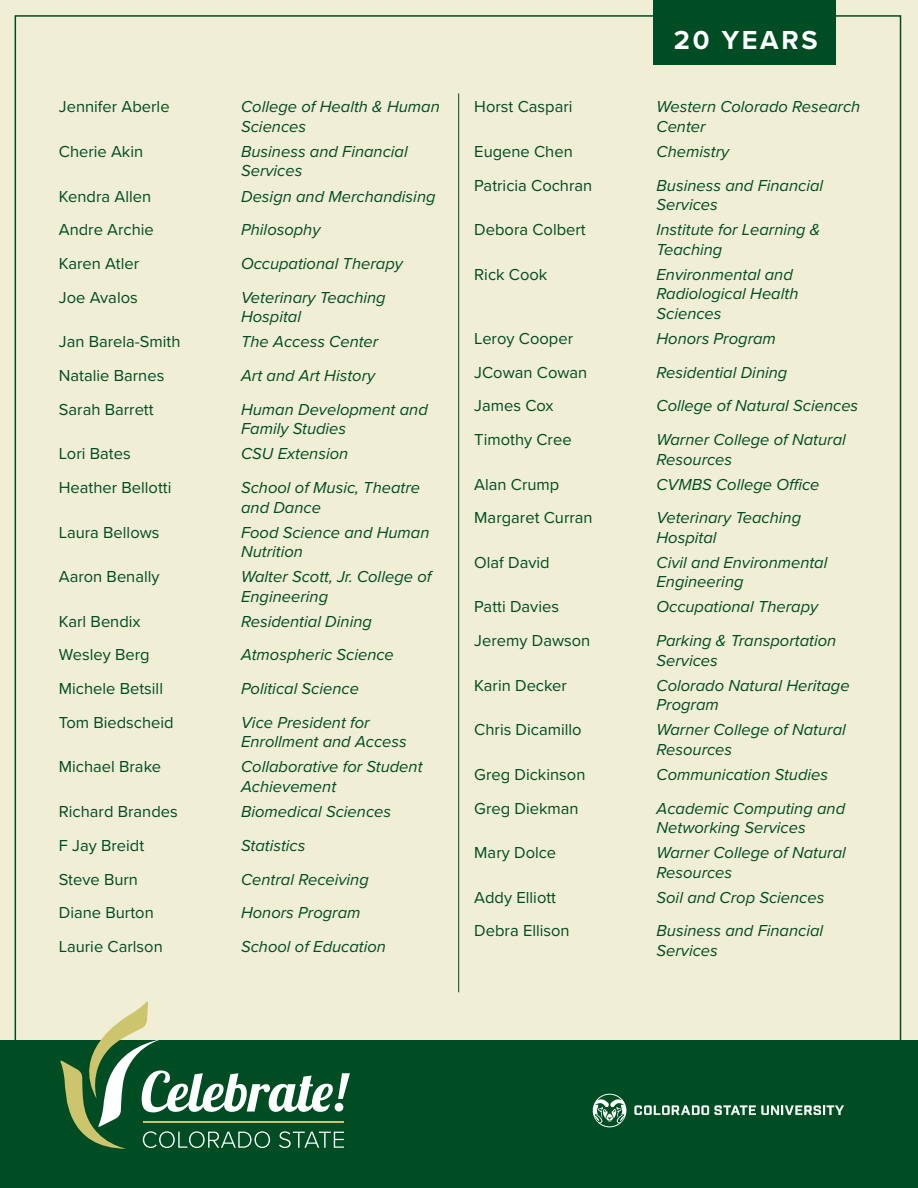
<style>
.page{position:relative;width:918px;height:1188px;background:#f0eed4}
.page>*{position:absolute;margin:0;border:0;box-sizing:border-box;transform-origin:0 0}
.t1{font:700 27px "Proxima Nova";letter-spacing:.1em;color:#fff}
.t2{font:italic 16.5px/19.5px "Proxima Nova";color:#004c23}
.t3{font:16.5px "Proxima Nova";color:#004c23}
</style>
<div class="page">
<div style="left:0;top:1040px;width:918px;height:148px;background:#004c23"></div>
<div style="left:653px;top:0;width:183px;height:65px;background:#004c23"></div>
<svg style="left:60px;top:1001px;width:290px;height:148px"></svg>
<svg style="left:634px;top:1105px;width:210px;height:10px"></svg>
<svg style="left:593px;top:1094px;width:33px;height:33px"></svg>
<hr style="left:458px;top:93px;width:1px;height:899px;background:#004c23">
<p class="t3" style="left:59px;top:95px;width:112px">Jennifer Aberle</p>
<p class="t2" style="left:241px;top:96px;width:200px">College of Health &amp; Human<br>Sciences</p>
<p class="t3" style="left:59px;top:139px;width:86px">Cherie Akin</p>
<p class="t2" style="left:241px;top:141px;width:168px">Business and Financial<br>Services</p>
<p class="t3" style="left:59px;top:184px;width:94px">Kendra Allen</p>
<p class="t2" style="left:241px;top:186px;width:196px">Design and Merchandising</p>
<p class="t3" style="left:59px;top:217px;width:97px">Andre Archie</p>
<p class="t2" style="left:241px;top:219px;width:81px">Philosophy</p>
<p class="t3" style="left:59px;top:251px;width:82px">Karen Atler</p>
<p class="t2" style="left:241px;top:253px;width:163px">Occupational Therapy</p>
<p class="t3" style="left:59px;top:285px;width:80px">Joe Avalos</p>
<p class="t2" style="left:241px;top:287px;width:146px">Veterinary Teaching<br>Hospital</p>
<p class="t3" style="left:59px;top:330px;width:123px">Jan Barela-Smith</p>
<p class="t2" style="left:241px;top:331px;width:139px">The Access Center</p>
<p class="t3" style="left:59px;top:363px;width:107px">Natalie Barnes</p>
<p class="t2" style="left:241px;top:365px;width:136px">Art and Art History</p>
<p class="t3" style="left:59px;top:397px;width:96px">Sarah Barrett</p>
<p class="t2" style="left:241px;top:399px;width:188px">Human Development and<br>Family Studies</p>
<p class="t3" style="left:59px;top:442px;width:73px">Lori Bates</p>
<p class="t2" style="left:241px;top:443px;width:109px">CSU Extension</p>
<p class="t3" style="left:59px;top:475px;width:114px">Heather Bellotti</p>
<p class="t2" style="left:241px;top:477px;width:181px">School of Music, Theatre and Dance</p>
<p class="t3" style="left:59px;top:520px;width:102px">Laura Bellows</p>
<p class="t2" style="left:241px;top:522px;width:190px">Food Science and Human<br>Nutrition</p>
<p class="t3" style="left:59px;top:564px;width:102px">Aaron Benally</p>
<p class="t2" style="left:241px;top:566px;width:192px">Walter Scott, Jr. College of<br>Engineering</p>
<p class="t3" style="left:59px;top:609px;width:83px">Karl Bendix</p>
<p class="t2" style="left:241px;top:611px;width:132px">Residential Dining</p>
<p class="t3" style="left:59px;top:643px;width:92px">Wesley Berg</p>
<p class="t2" style="left:241px;top:644px;width:154px">Atmospheric Science</p>
<p class="t3" style="left:59px;top:676px;width:106px">Michele Betsill</p>
<p class="t2" style="left:241px;top:678px;width:119px">Political Science</p>
<p class="t3" style="left:59px;top:710px;width:116px">Tom Biedscheid</p>
<p class="t2" style="left:241px;top:712px;width:167px">Vice President for<br>Enrollment and Access</p>
<p class="t3" style="left:59px;top:755px;width:104px">Michael Brake</p>
<p class="t2" style="left:241px;top:757px;width:183px">Collaborative for Student<br>Achievement</p>
<p class="t3" style="left:59px;top:799px;width:120px">Richard Brandes</p>
<p class="t2" style="left:241px;top:801px;width:152px">Biomedical Sciences</p>
<p class="t3" style="left:59px;top:833px;width:87px">F Jay Breidt</p>
<p class="t2" style="left:241px;top:835px;width:66px">Statistics</p>
<p class="t3" style="left:59px;top:867px;width:81px">Steve Burn</p>
<p class="t2" style="left:241px;top:869px;width:129px">Central Receiving</p>
<p class="t3" style="left:59px;top:900px;width:96px">Diane Burton</p>
<p class="t2" style="left:241px;top:902px;width:121px">Honors Program</p>
<p class="t3" style="left:59px;top:934px;width:105px">Laurie Carlson</p>
<p class="t2" style="left:241px;top:936px;width:146px">School of Education</p>
<p class="t1" style="left:674px;top:20px;width:145px">20 YEARS</p>
<p class="t3" style="left:474px;top:95px;width:100px">Horst Caspari</p>
<p class="t2" style="left:657px;top:96px;width:205px">Western Colorado Research<br>Center</p>
<p class="t3" style="left:474px;top:139px;width:100px">Eugene Chen</p>
<p class="t2" style="left:657px;top:141px;width:74px">Chemistry</p>
<p class="t3" style="left:474px;top:173px;width:119px">Patricia Cochran</p>
<p class="t2" style="left:657px;top:175px;width:168px">Business and Financial<br>Services</p>
<p class="t3" style="left:474px;top:217px;width:113px">Debora Colbert</p>
<p class="t2" style="left:657px;top:219px;width:166px">Institute for Learning &amp;<br>Teaching</p>
<p class="t3" style="left:474px;top:262px;width:75px">Rick Cook</p>
<p class="t2" style="left:657px;top:264px;width:143px">Environmental and<br>Radiological Health<br>Sciences</p>
<p class="t3" style="left:474px;top:326px;width:100px">Leroy Cooper</p>
<p class="t2" style="left:657px;top:328px;width:121px">Honors Program</p>
<p class="t3" style="left:474px;top:360px;width:115px">JCowan Cowan</p>
<p class="t2" style="left:657px;top:362px;width:132px">Residential Dining</p>
<p class="t3" style="left:474px;top:394px;width:81px">James Cox</p>
<p class="t2" style="left:657px;top:395px;width:203px">College of Natural Sciences</p>
<p class="t3" style="left:474px;top:427px;width:99px">Timothy Cree</p>
<p class="t2" style="left:657px;top:429px;width:191px">Warner College of Natural<br>Resources</p>
<p class="t3" style="left:474px;top:472px;width:87px">Alan Crump</p>
<p class="t2" style="left:657px;top:474px;width:165px">CVMBS College Office</p>
<p class="t3" style="left:474px;top:506px;width:120px">Margaret Curran</p>
<p class="t2" style="left:657px;top:507px;width:146px">Veterinary Teaching<br>Hospital</p>
<p class="t3" style="left:474px;top:550px;width:77px">Olaf David</p>
<p class="t2" style="left:657px;top:552px;width:172px">Civil and Environmental<br>Engineering</p>
<p class="t3" style="left:474px;top:595px;width:86px">Patti Davies</p>
<p class="t2" style="left:657px;top:596px;width:163px">Occupational Therapy</p>
<p class="t3" style="left:474px;top:628px;width:118px">Jeremy Dawson</p>
<p class="t2" style="left:657px;top:630px;width:181px">Parking &amp; Transportation<br>Services</p>
<p class="t3" style="left:474px;top:673px;width:94px">Karin Decker</p>
<p class="t2" style="left:657px;top:675px;width:195px">Colorado Natural Heritage<br>Program</p>
<p class="t3" style="left:474px;top:717px;width:109px">Chris Dicamillo</p>
<p class="t2" style="left:657px;top:719px;width:191px">Warner College of Natural<br>Resources</p>
<p class="t3" style="left:474px;top:762px;width:113px">Greg Dickinson</p>
<p class="t2" style="left:657px;top:764px;width:173px">Communication Studies</p>
<p class="t3" style="left:474px;top:796px;width:106px">Greg Diekman</p>
<p class="t2" style="left:657px;top:798px;width:190px">Academic Computing and<br>Networking Services</p>
<p class="t3" style="left:474px;top:840px;width:83px">Mary Dolce</p>
<p class="t2" style="left:657px;top:842px;width:191px">Warner College of Natural<br>Resources</p>
<p class="t3" style="left:474px;top:885px;width:83px">Addy Elliott</p>
<p class="t2" style="left:657px;top:887px;width:169px">Soil and Crop Sciences</p>
<p class="t3" style="left:474px;top:919px;width:97px">Debra Ellison</p>
<p class="t2" style="left:657px;top:920px;width:168px">Business and Financial<br>Services</p>
</div>
